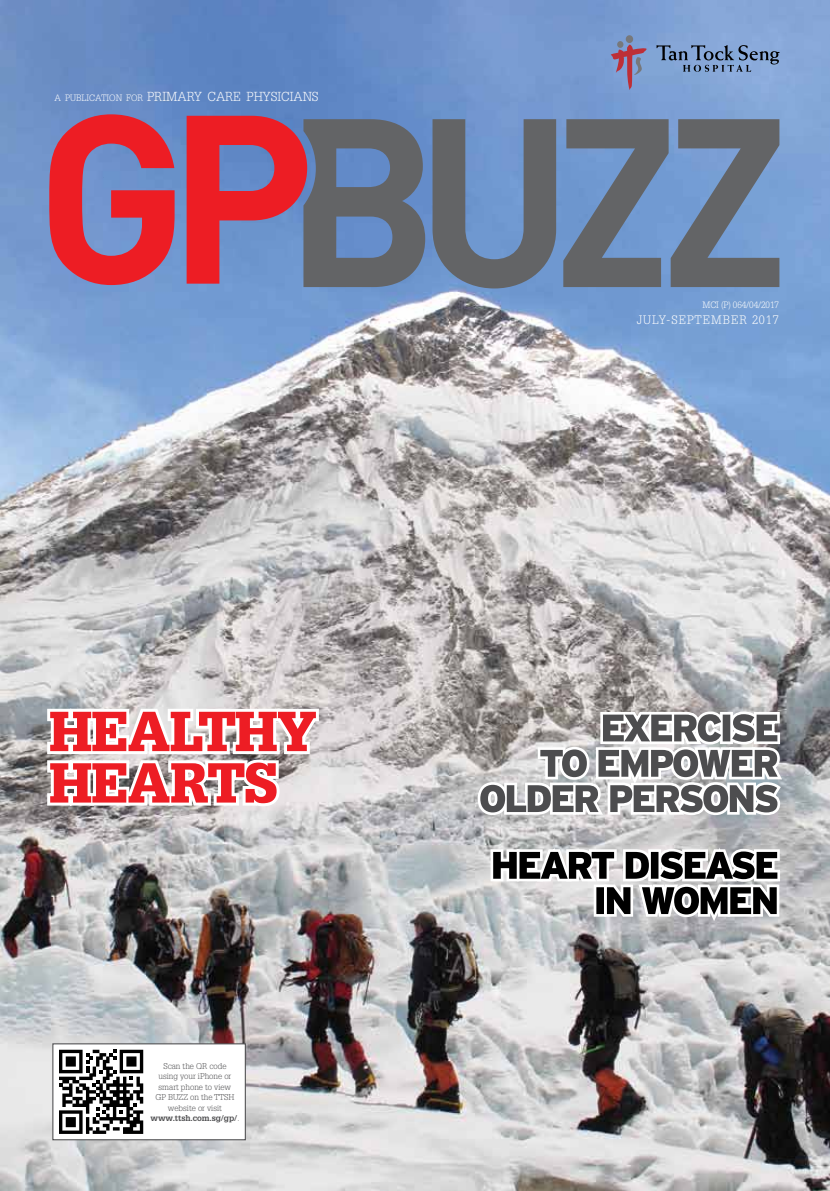
<style>
.page{position:relative;width:830px;height:1191px;background:#fff}
.page>*{position:absolute;margin:0;border:0;box-sizing:border-box;transform-origin:0 0}
.t1{font:900 54.9px/51.4px "Glypha";letter-spacing:-.01em;color:#ed1d24}
.t2{font:300 12.75px "Glypha";color:#fff}
.t3{font:300 12px "Glypha";letter-spacing:.08em;color:#fff}
.t4{font:300 9px "Glypha";letter-spacing:-.01em;color:#fff}
.t5{font:300 8.25px "Glypha";color:#4d4d4f}
.t6{font:700 8.25px "Glypha";letter-spacing:-.01em;color:#4d4d4f}
.s1{font-size:9px}
.s2{font-weight:300}
</style>
<div class="page">
<img style="left:0;top:0;width:829px;height:1191px">
<div style="left:52px;top:1043px;width:194px;height:97px;background:#fff;border:1px solid #4d4d4f"></div>
<svg style="left:59px;top:1049px;width:84px;height:85px"></svg>
<svg style="left:610px;top:43px;width:36px;height:49px"></svg>
<svg style="left:616px;top:41px;width:7px;height:7px"></svg>
<div style="left:625px;top:35px;width:8px;height:8px;background:#77787b;border-radius:50%"></div>
<svg style="left:656px;top:45px;width:123px;height:27px"></svg>
<svg style="left:303px;top:119px;width:253px;height:169px;fill:#636466"></svg>
<svg style="left:49px;top:114px;width:258px;height:171px;fill:#ed1d24"></svg>
<svg style="left:563px;top:114px;width:216px;height:173px"></svg>
<svg style="left:475px;top:692px;width:309px;height:270px"></svg>
<svg style="left:44px;top:706px;width:278px;height:104px"></svg>
<h2 class="t2" style="left:55px;top:89px;width:265px"><span class="s1">A PUBLICATION FOR</span> PRIMARY CARE PHYSICIANS</h2>
<h1 class="t1" style="left:49px;top:706px;width:263px">HEALTHY<br>HEARTS</h1>
<p class="t5" style="left:163px;top:1061px;width:65px">Scan the QR code</p>
<p class="t5" style="left:158px;top:1071px;width:74px">using your iPhone or</p>
<p class="t5" style="left:158px;top:1082px;width:74px">smart phone to view</p>
<p class="t5" style="left:155px;top:1092px;width:24px">GP BUZZ</p>
<p class="t5" style="left:190px;top:1092px;width:46px">on the TTSH</p>
<p class="t5" style="left:168px;top:1103px;width:55px">website or visit</p>
<p class="t6" style="left:150px;top:1113px;width:90px">www.ttsh.com.sg/gp/<span class="s2">.</span></p>
<p class="t4" style="left:702px;top:300px;width:78px">MCI (P) 064/04/2017</p>
<h3 class="t3" style="left:636px;top:313px;width:43px">july-sep</h3>
<h3 class="t3" style="left:694px;top:313px;width:86px">tember 2017</h3>
</div>
